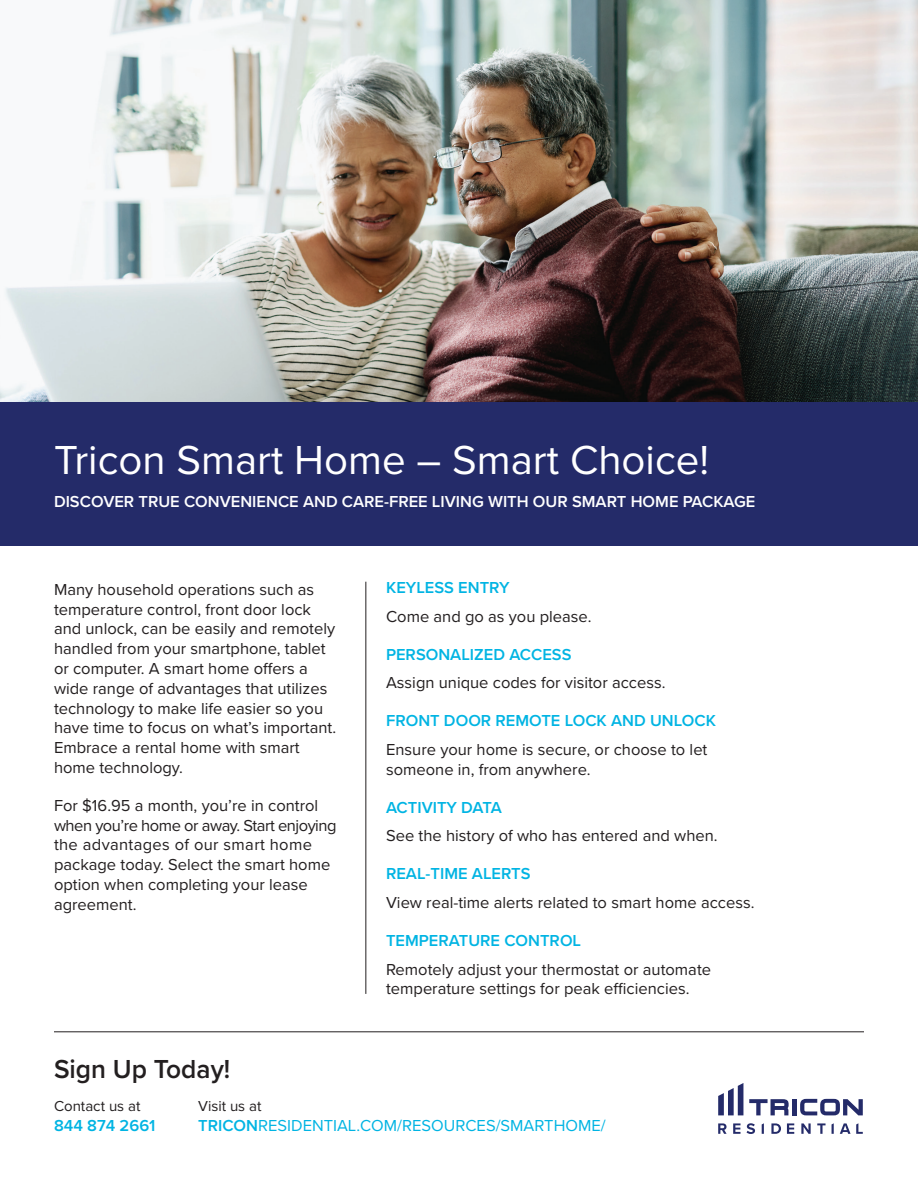
<style>
.page{position:relative;width:918px;height:1188px;background:#fff}
.page>*{position:absolute;margin:0;border:0;box-sizing:border-box;transform-origin:0 0}
.t1{font:42px "Proxima Nova";color:#fff}
.Tagline_V2{font:600 27px "Proxima Nova";color:#231f20}
.Paragraph_Style_V2{font:16.5px/19.8px "Proxima Nova";color:#231f20}
.Paragraph_List_V2{font:16.5px/19.8px "Proxima Nova";color:#231f20}
.Paragraph_Style{font:16.5px/19.8px "Proxima Nova";color:#231f20}
.Paragraph_List_V2-2{font:600 16.5px "Proxima Nova";color:#00b4e3}
.Subhead{font:600 16.5px "Proxima Nova";color:#fff}
.Contact_Callout_V2{font:16.5px "Proxima Nova";color:#00b4e3}
.Contact_Callout{font:600 16.5px "Proxima Nova";color:#00b4e3}
.Contact_Callout_V2-2{font:15px "Proxima Nova";color:#231f20}
.s1{font-weight:600}
</style>
<div class="page">
<img style="left:0;top:0;width:918px;height:403px">
<div style="left:0;top:403px;width:918px;height:143px;background:#242b69"></div>
<hr style="left:366px;top:582px;width:1px;height:412px;background:#231f20">
<svg style="left:718px;top:1083px;width:25px;height:32px"></svg>
<svg style="left:749px;top:1099px;width:40px;height:16px"></svg>
<div style="left:792px;top:1099px;width:5px;height:16px;background:#242b69"></div>
<svg style="left:800px;top:1099px;width:63px;height:16px"></svg>
<svg style="left:840px;top:1123px;width:23px;height:11px"></svg>
<svg style="left:832px;top:1123px;width:2px;height:11px"></svg>
<svg style="left:817px;top:1123px;width:9px;height:11px"></svg>
<svg style="left:801px;top:1123px;width:10px;height:11px"></svg>
<svg style="left:787px;top:1123px;width:7px;height:11px"></svg>
<svg style="left:771px;top:1123px;width:10px;height:11px"></svg>
<svg style="left:762px;top:1123px;width:2px;height:11px"></svg>
<svg style="left:747px;top:1123px;width:8px;height:11px"></svg>
<svg style="left:733px;top:1123px;width:8px;height:11px"></svg>
<svg style="left:718px;top:1123px;width:9px;height:11px"></svg>
<hr style="left:54px;top:1032px;width:810px;height:1px;background:#231f20">
<p class="t1" style="left:54px;top:428px;width:657px">Tricon Smart Home – Smart Choice!</p>
<p class="Subhead" style="left:54px;top:489px;width:703px">DISCOVER TRUE CONVENIENCE AND CARE-FREE LIVING WITH OUR SMART HOME PACKAGE</p>
<p class="Paragraph_Style_V2" style="left:54px;top:579px;width:284px">Many household operations such as temperature control, front door lock and unlock, can be easily and remotely handled from your smartphone, tablet or computer. A smart home offers a wide range of advantages that utilizes technology to make life easier so you have time to focus on what’s important.<br>Embrace a rental home with smart home technology.</p>
<p class="Paragraph_Style" style="left:54px;top:795px;width:284px">For $16.95 a month, you’re in control when you’re home or away. Start enjoying the advantages of our smart home package today. Select the smart home option when completing your lease agreement.</p>
<p class="Paragraph_List_V2-2" style="left:386px;top:575px;width:125px">KEYLESS ENTRY</p>
<p class="Paragraph_List_V2" style="left:386px;top:606px;width:207px">Come and go as you please.</p>
<p class="Paragraph_List_V2-2" style="left:386px;top:642px;width:187px">PERSONALIZED ACCESS</p>
<p class="Paragraph_List_V2" style="left:386px;top:672px;width:281px">Assign unique codes for visitor access.</p>
<p class="Paragraph_List_V2-2" style="left:386px;top:709px;width:331px">FRONT DOOR REMOTE LOCK AND UNLOCK</p>
<p class="Paragraph_List_V2" style="left:386px;top:739px;width:323px">Ensure your home is secure, or choose to let someone in, from anywhere.</p>
<p class="Paragraph_List_V2-2" style="left:386px;top:795px;width:117px">ACTIVITY DATA</p>
<p class="Paragraph_List_V2" style="left:386px;top:825px;width:333px">See the history of who has entered and when.</p>
<p class="Paragraph_List_V2-2" style="left:386px;top:862px;width:146px">REAL-TIME ALERTS</p>
<p class="Paragraph_List_V2" style="left:386px;top:892px;width:370px">View real-time alerts related to smart home access.</p>
<p class="Paragraph_List_V2-2" style="left:386px;top:928px;width:197px">TEMPERATURE CONTROL</p>
<p class="Paragraph_List_V2" style="left:386px;top:958px;width:327px">Remotely adjust your thermostat or automate</p>
<p class="Paragraph_List_V2" style="left:386px;top:978px;width:305px">temperature settings for peak efficiencies.</p>
<p class="Tagline_V2" style="left:54px;top:1049px;width:178px">Sign Up Today!</p>
<p class="Contact_Callout_V2-2" style="left:198px;top:1095px;width:65px">Visit us at</p>
<p class="Contact_Callout_V2" style="left:198px;top:1113px;width:409px"><span class="s1">TRICON</span>RESIDENTIAL.COM/RESOURCES/SMARTHOME/</p>
<p class="Contact_Callout_V2-2" style="left:54px;top:1095px;width:88px">Contact us at</p>
<p class="Contact_Callout" style="left:54px;top:1113px;width:103px">844 874 2661</p>
</div>
